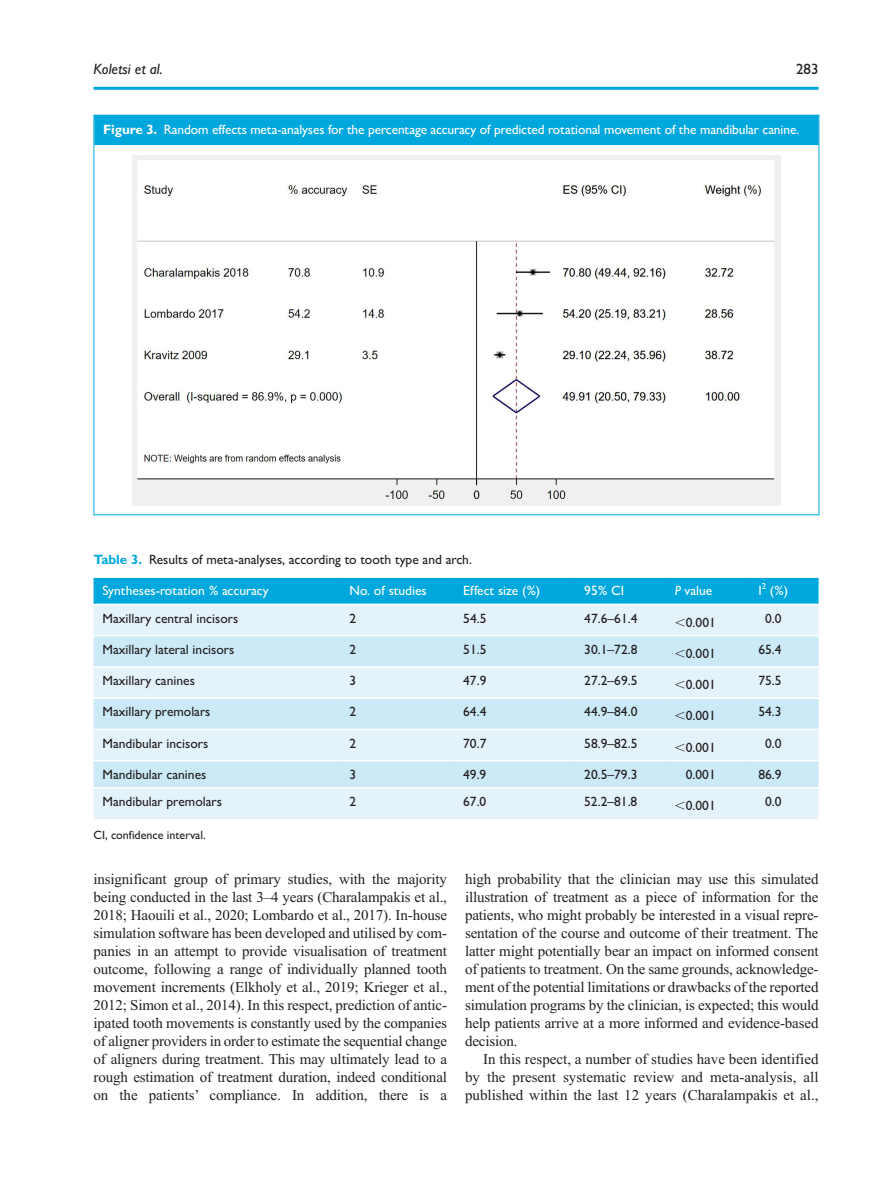
<style>
.page{position:relative;width:893px;height:1191px;background:#fff}
.page>*{position:absolute;margin:0;border:0;box-sizing:border-box;transform-origin:0 0}
.t1{font:15px/18px "Times New Roman";letter-spacing:-.01em;color:#231f20;text-align:justify}
.t2{font:italic 500 15px "Gill Sans MT Pro";color:#231f20}
.t3{font:500 15px "Gill Sans MT Pro";color:#231f20}
.t4{font:500 13.5px "Gill Sans MT Pro";color:#231f20}
.t5{font:500 13.5px "Gill Sans MT Pro";letter-spacing:-.01em;color:#fff}
.t6{font:500 12px "Gill Sans MT Pro";color:#231f20}
.s1{font-family:"Gill Sans Std";font-weight:700}
.s2{font-family:"Gill Sans Std";font-weight:700;color:#00a7dc}
.s3{font-style:italic}
</style>
<div class="page">
<hr style="left:94px;top:87px;width:725px;height:3px;background:#00a7dc">
<div style="left:94px;top:115px;width:725px;height:30px;background:#00a7dc"></div>
<img style="left:132px;top:155px;width:648px;height:350px">
<div style="left:94px;top:578px;width:725px;height:25px;background:#00a7dc"></div>
<div style="left:94px;top:605px;width:725px;height:214px;background:#e4f3fa"></div>
<svg style="left:94px;top:636px;width:725px;height:151px;background:#d5edf8"></svg>
<hr style="left:94px;top:635px;width:247px;height:1px;background:#fff">
<hr style="left:341px;top:635px;width:113px;height:1px;background:#fff">
<hr style="left:454px;top:635px;width:121px;height:1px;background:#fff">
<hr style="left:575px;top:635px;width:91px;height:1px;background:#fff">
<hr style="left:666px;top:635px;width:83px;height:1px;background:#fff">
<hr style="left:749px;top:635px;width:70px;height:1px;background:#fff">
<hr style="left:94px;top:666px;width:247px;height:1px;background:#fff">
<hr style="left:341px;top:666px;width:113px;height:1px;background:#fff">
<hr style="left:454px;top:666px;width:121px;height:1px;background:#fff">
<hr style="left:575px;top:666px;width:91px;height:1px;background:#fff">
<hr style="left:666px;top:666px;width:83px;height:1px;background:#fff">
<hr style="left:749px;top:666px;width:70px;height:1px;background:#fff">
<hr style="left:94px;top:697px;width:247px;height:2px;background:#fff">
<hr style="left:341px;top:697px;width:113px;height:2px;background:#fff">
<hr style="left:454px;top:697px;width:121px;height:2px;background:#fff">
<hr style="left:575px;top:697px;width:91px;height:2px;background:#fff">
<hr style="left:666px;top:697px;width:83px;height:2px;background:#fff">
<hr style="left:749px;top:697px;width:70px;height:2px;background:#fff">
<hr style="left:94px;top:728px;width:247px;height:2px;background:#fff">
<hr style="left:341px;top:728px;width:113px;height:2px;background:#fff">
<hr style="left:454px;top:728px;width:121px;height:2px;background:#fff">
<hr style="left:575px;top:728px;width:91px;height:2px;background:#fff">
<hr style="left:666px;top:728px;width:83px;height:2px;background:#fff">
<hr style="left:749px;top:728px;width:70px;height:2px;background:#fff">
<hr style="left:94px;top:760px;width:247px;height:1px;background:#fff">
<hr style="left:341px;top:760px;width:113px;height:1px;background:#fff">
<hr style="left:454px;top:760px;width:121px;height:1px;background:#fff">
<hr style="left:575px;top:760px;width:91px;height:1px;background:#fff">
<hr style="left:666px;top:760px;width:83px;height:1px;background:#fff">
<hr style="left:749px;top:760px;width:70px;height:1px;background:#fff">
<hr style="left:94px;top:787px;width:247px;height:1px;background:#fff">
<hr style="left:341px;top:787px;width:113px;height:1px;background:#fff">
<hr style="left:454px;top:787px;width:121px;height:1px;background:#fff">
<hr style="left:575px;top:787px;width:91px;height:1px;background:#fff">
<hr style="left:666px;top:787px;width:83px;height:1px;background:#fff">
<hr style="left:749px;top:787px;width:70px;height:1px;background:#fff">
<svg style="left:676px;top:618px;width:9px;height:8px"></svg>
<svg style="left:676px;top:649px;width:9px;height:8px"></svg>
<svg style="left:676px;top:681px;width:9px;height:7px"></svg>
<svg style="left:676px;top:712px;width:9px;height:8px"></svg>
<svg style="left:676px;top:743px;width:9px;height:8px"></svg>
<svg style="left:676px;top:802px;width:9px;height:7px"></svg>
<p class="t2" style="left:94px;top:64px;width:71px">Koletsi et al.</p>
<p class="t3" style="left:796px;top:63px;width:24px">283</p>
<p class="t5" style="left:103px;top:124px;width:698px"><span class="s1">Figure 3.</span> Random effects meta-analyses for the percentage accuracy of predicted rotational movement of the mandibular canine.</p>
<p class="t4" style="left:94px;top:554px;width:380px"><span class="s2">Table 3.</span> Results of meta-analyses, according to tooth type and arch.</p>
<p class="t5" style="left:103px;top:585px;width:168px">Syntheses-rotation % accuracy</p>
<p class="t5" style="left:350px;top:585px;width:79px">No. of studies</p>
<p class="t5" style="left:463px;top:585px;width:79px">Effect size (%)</p>
<p class="t5" style="left:584px;top:585px;width:41px">95% CI</p>
<p class="t5" style="left:675px;top:585px;width:39px"><span class="s3">P</span> value</p>
<p class="t5" style="left:758px;top:585px;width:31px">I<sup>2</sup> (%)</p>
<p class="t4" style="left:103px;top:613px;width:137px">Maxillary central incisors</p>
<p class="t4" style="left:350px;top:613px;width:8px">2</p>
<p class="t4" style="left:463px;top:613px;width:25px">54.5</p>
<p class="t4" style="left:584px;top:613px;width:55px">47.6–61.4</p>
<p class="t4" style="left:686px;top:617px;width:31px">0.001</p>
<p class="t4" style="left:765px;top:613px;width:18px">0.0</p>
<p class="t4" style="left:103px;top:644px;width:133px">Maxillary lateral incisors</p>
<p class="t4" style="left:350px;top:644px;width:8px">2</p>
<p class="t4" style="left:463px;top:644px;width:25px">51.5</p>
<p class="t4" style="left:584px;top:644px;width:55px">30.1–72.8</p>
<p class="t4" style="left:686px;top:648px;width:31px">0.001</p>
<p class="t4" style="left:758px;top:644px;width:25px">65.4</p>
<p class="t4" style="left:103px;top:675px;width:94px">Maxillary canines</p>
<p class="t4" style="left:350px;top:675px;width:8px">3</p>
<p class="t4" style="left:463px;top:675px;width:25px">47.9</p>
<p class="t4" style="left:584px;top:675px;width:55px">27.2–69.5</p>
<p class="t4" style="left:686px;top:679px;width:31px">0.001</p>
<p class="t4" style="left:758px;top:675px;width:25px">75.5</p>
<p class="t4" style="left:103px;top:706px;width:109px">Maxillary premolars</p>
<p class="t4" style="left:350px;top:706px;width:8px">2</p>
<p class="t4" style="left:463px;top:706px;width:25px">64.4</p>
<p class="t4" style="left:584px;top:706px;width:55px">44.9–84.0</p>
<p class="t4" style="left:686px;top:710px;width:31px">0.001</p>
<p class="t4" style="left:758px;top:706px;width:25px">54.3</p>
<p class="t4" style="left:102px;top:738px;width:107px">Mandibular incisors</p>
<p class="t4" style="left:350px;top:738px;width:8px">2</p>
<p class="t4" style="left:463px;top:738px;width:25px">70.7</p>
<p class="t4" style="left:584px;top:738px;width:55px">58.9–82.5</p>
<p class="t4" style="left:686px;top:742px;width:31px">0.001</p>
<p class="t4" style="left:765px;top:738px;width:18px">0.0</p>
<p class="t4" style="left:102px;top:769px;width:105px">Mandibular canines</p>
<p class="t4" style="left:350px;top:769px;width:8px">3</p>
<p class="t4" style="left:463px;top:769px;width:25px">49.9</p>
<p class="t4" style="left:584px;top:769px;width:55px">20.5–79.3</p>
<p class="t4" style="left:686px;top:769px;width:31px">0.001</p>
<p class="t4" style="left:758px;top:769px;width:25px">86.9</p>
<p class="t4" style="left:102px;top:796px;width:121px">Mandibular premolars</p>
<p class="t4" style="left:350px;top:796px;width:8px">2</p>
<p class="t4" style="left:463px;top:796px;width:25px">67.0</p>
<p class="t4" style="left:584px;top:796px;width:55px">52.2–81.8</p>
<p class="t4" style="left:686px;top:800px;width:31px">0.001</p>
<p class="t4" style="left:765px;top:796px;width:18px">0.0</p>
<p class="t6" style="left:94px;top:830px;width:114px">CI, confidence interval.</p>
<p class="t1" style="left:94px;top:871px;width:355px">insignificant group of primary studies, with the majority being conducted in the last 3–4 years (Charalampakis et al., 2018; Haouili et al., 2020; Lombardo et al., 2017). In-house simulation software has been developed and utilised by com&shy;panies in an attempt to provide visualisation of treatment outcome, following a range of individually planned tooth movement increments (Elkholy et al., 2019; Krieger et al., 2012; Simon et al., 2014). In this respect, prediction of antic&shy;ipated tooth movements is constantly used by the companies of aligner providers in order to estimate the sequential change of aligners during treatment. This may ultimately lead to a rough estimation of treatment duration, indeed conditional on the patients’ compliance. In addition, there is a</p>
<p class="t1" style="left:465px;top:871px;width:355px">high probability that the clinician may use this simulated illustration of treatment as a piece of information for the patients, who might probably be interested in a visual repre&shy;sentation of the course and outcome of their treatment. The latter might potentially bear an impact on informed consent of patients to treatment. On the same grounds, acknowledge&shy;ment of the potential limitations or drawbacks of the reported simulation programs by the clinician, is expected; this would help patients arrive at a more informed and evidence-based decision.</p>
<p class="t1" style="left:465px;top:1051px;width:355px;text-indent:18px">In this respect, a number of studies have been identified by the present systematic review and meta-analysis, all published within the last 12 years (Charalampakis et al.,</p>
</div>
